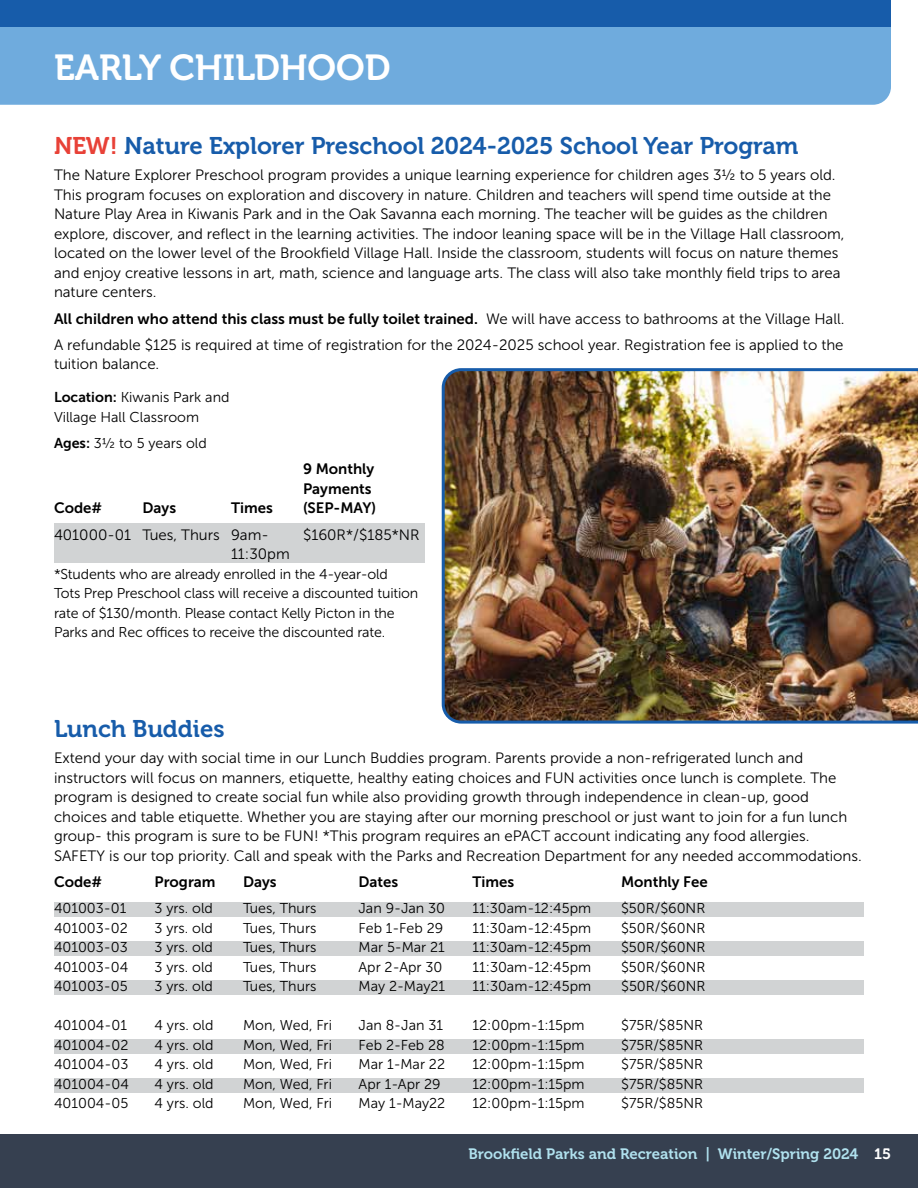
<style>
.page{position:relative;width:918px;height:1188px;background:#fff}
.page>*{position:absolute;margin:0;border:0;box-sizing:border-box;transform-origin:0 0}
.t1{font:36px "Museo 700";color:#fff}
.t2{font:24px "Museo 700";color:#175caa}
.t3{font:15px/19.5px "Museo Sans 300";color:#000}
.t4{font:15px/19.5px "Museo Sans 700";color:#000}
.t5{font:15px "Museo 700";color:#b0e1ee}
.t6{font:14.25px/19.5px "Museo Sans 300";color:#000}
.s1{color:#e84137}
.s2{font-family:"Museo Sans 300"}
.s3{font-family:"Museo Sans 700"}
.s4{color:#fff}
</style>
<div class="page">
<div style="left:0;top:1134px;width:918px;height:54px;background:#364050"></div>
<div style="left:54px;top:524px;width:370px;height:39px;background:#d1d3d4"></div>
<div style="left:0;top:27px;width:891px;height:78px;background:#6fabdd"></div>
<div style="left:0;top:0;width:891px;height:27px;background:#175caa"></div>
<div style="left:54px;top:903px;width:810px;height:14px;background:#d1d3d4"></div>
<div style="left:54px;top:942px;width:810px;height:14px;background:#d1d3d4"></div>
<div style="left:54px;top:981px;width:810px;height:14px;background:#d1d3d4"></div>
<div style="left:54px;top:1039px;width:810px;height:14px;background:#d1d3d4"></div>
<div style="left:54px;top:1078px;width:810px;height:14px;background:#d1d3d4"></div>
<img style="left:441px;top:368px;width:477px;height:356px">
<h1 class="t1" style="left:54px;top:47px;width:338px">EARLY CHILDHOOD</h1>
<h2 class="t2" style="left:54px;top:132px;width:746px"><span class="s1">NEW!</span> Nature Explorer Preschool 2024-2025 School Year Program</h2>
<p class="t3" style="left:54px;top:166px;width:792px">The Nature Explorer Preschool program provides a unique learning experience for children ages 3½ to 5 years old.<br>This program focuses on exploration and discovery in nature. Children and teachers will spend time outside at the Nature Play Area in Kiwanis Park and in the Oak Savanna each morning. The teacher will be guides as the children explore, discover, and reflect in the learning activities. The indoor leaning space will be in the Village Hall classroom, located on the lower level of the Brookfield Village Hall. Inside the classroom, students will focus on nature themes and enjoy creative lessons in art, math, science and language arts. The class will also take monthly field trips to area nature centers.</p>
<p class="t4" style="left:54px;top:309px;width:792px">All children who attend this class must be fully toilet trained. <span class="s2">We will have access to bathrooms at the Village Hall.</span></p>
<p class="t3" style="left:54px;top:335px;width:791px">A refundable $125 is required at time of registration for the 2024-2025 school year. Registration fee is applied to the tuition balance.</p>
<p class="t6" style="left:54px;top:388px;width:177px"><span class="s3">Location:</span> Kiwanis Park and<br>Village Hall Classroom</p>
<p class="t6" style="left:54px;top:434px;width:154px"><span class="s3">Ages:</span> 3½ to 5 years old</p>
<p class="t4" style="left:303px;top:459px;width:73px">9 Monthly<br>Payments</p>
<p class="t4" style="left:54px;top:498px;width:50px">Code#</p>
<p class="t4" style="left:142px;top:498px;width:35px">Days</p>
<p class="t4" style="left:231px;top:498px;width:43px">Times</p>
<p class="t4" style="left:303px;top:498px;width:75px">(SEP-MAY)</p>
<p class="t3" style="left:54px;top:525px;width:216px">401000-01 Tues, Thurs 9am-</p>
<p class="t3" style="left:303px;top:525px;width:118px">$160R*/$185*NR</p>
<p class="t3" style="left:231px;top:544px;width:60px">11:30pm</p>
<p class="t6" style="left:54px;top:564px;width:366px">*Students who are already enrolled in the 4-year-old<br>Tots Prep Preschool class will receive a discounted tuition rate of $130/month. Please contact Kelly Picton in the Parks and Rec offices to receive the discounted rate.</p>
<h2 class="t2" style="left:54px;top:715px;width:172px">Lunch Buddies</h2>
<p class="t3" style="left:54px;top:748px;width:809px">Extend your day with social time in our Lunch Buddies program. Parents provide a non-refrigerated lunch and instructors will focus on manners, etiquette, healthy eating choices and FUN activities once lunch is complete. The program is designed to create social fun while also providing growth through independence in clean-up, good choices and table etiquette. Whether you are staying after our morning preschool or just want to join for a fun lunch group- this program is sure to be FUN! *This program requires an ePACT account indicating any food allergies.<br>SAFETY is our top priority. Call and speak with the Parks and Recreation Department for any needed accommodations.</p>
<p class="t4" style="left:54px;top:872px;width:50px">Code#</p>
<p class="t4" style="left:154px;top:872px;width:63px">Program</p>
<p class="t4" style="left:243px;top:872px;width:35px">Days</p>
<p class="t4" style="left:358px;top:872px;width:41px">Dates</p>
<p class="t4" style="left:472px;top:872px;width:43px">Times</p>
<p class="t4" style="left:621px;top:872px;width:88px">Monthly Fee</p>
<p class="t6" style="left:54px;top:899px;width:74px">401003-01</p>
<p class="t6" style="left:155px;top:899px;width:60px">3 yrs. old</p>
<p class="t6" style="left:243px;top:899px;width:75px">Tues, Thurs</p>
<p class="t6" style="left:359px;top:899px;width:88px">Jan 9-Jan 30</p>
<p class="t6" style="left:473px;top:899px;width:120px">11:30am-12:45pm</p>
<p class="t6" style="left:621px;top:899px;width:86px">$50R/$60NR</p>
<p class="t6" style="left:54px;top:918px;width:75px">401003-02</p>
<p class="t6" style="left:155px;top:918px;width:60px">3 yrs. old</p>
<p class="t6" style="left:243px;top:918px;width:75px">Tues, Thurs</p>
<p class="t6" style="left:359px;top:918px;width:86px">Feb 1-Feb 29</p>
<p class="t6" style="left:473px;top:918px;width:120px">11:30am-12:45pm</p>
<p class="t6" style="left:621px;top:918px;width:86px">$50R/$60NR</p>
<p class="t6" style="left:54px;top:938px;width:75px">401003-03</p>
<p class="t6" style="left:155px;top:938px;width:60px">3 yrs. old</p>
<p class="t6" style="left:243px;top:938px;width:75px">Tues, Thurs</p>
<p class="t6" style="left:359px;top:938px;width:88px">Mar 5-Mar 21</p>
<p class="t6" style="left:473px;top:938px;width:120px">11:30am-12:45pm</p>
<p class="t6" style="left:621px;top:938px;width:86px">$50R/$60NR</p>
<p class="t6" style="left:54px;top:957px;width:76px">401003-04</p>
<p class="t6" style="left:155px;top:957px;width:60px">3 yrs. old</p>
<p class="t6" style="left:243px;top:957px;width:75px">Tues, Thurs</p>
<p class="t6" style="left:359px;top:957px;width:85px">Apr 2-Apr 30</p>
<p class="t6" style="left:473px;top:957px;width:120px">11:30am-12:45pm</p>
<p class="t6" style="left:621px;top:957px;width:86px">$50R/$60NR</p>
<p class="t6" style="left:54px;top:977px;width:75px">401003-05</p>
<p class="t6" style="left:155px;top:977px;width:60px">3 yrs. old</p>
<p class="t6" style="left:243px;top:977px;width:75px">Tues, Thurs</p>
<p class="t6" style="left:359px;top:977px;width:88px">May 2-May21</p>
<p class="t6" style="left:473px;top:977px;width:120px">11:30am-12:45pm</p>
<p class="t6" style="left:621px;top:977px;width:86px">$50R/$60NR</p>
<p class="t6" style="left:54px;top:1016px;width:74px">401004-01</p>
<p class="t6" style="left:155px;top:1016px;width:60px">4 yrs. old</p>
<p class="t6" style="left:243px;top:1016px;width:90px">Mon, Wed, Fri</p>
<p class="t6" style="left:359px;top:1016px;width:86px">Jan 8-Jan 31</p>
<p class="t6" style="left:473px;top:1016px;width:113px">12:00pm-1:15pm</p>
<p class="t6" style="left:621px;top:1016px;width:83px">$75R/$85NR</p>
<p class="t6" style="left:54px;top:1035px;width:76px">401004-02</p>
<p class="t6" style="left:155px;top:1035px;width:60px">4 yrs. old</p>
<p class="t6" style="left:243px;top:1035px;width:90px">Mon, Wed, Fri</p>
<p class="t6" style="left:359px;top:1035px;width:88px">Feb 2-Feb 28</p>
<p class="t6" style="left:473px;top:1035px;width:113px">12:00pm-1:15pm</p>
<p class="t6" style="left:621px;top:1035px;width:83px">$75R/$85NR</p>
<p class="t6" style="left:54px;top:1055px;width:76px">401004-03</p>
<p class="t6" style="left:155px;top:1055px;width:60px">4 yrs. old</p>
<p class="t6" style="left:243px;top:1055px;width:90px">Mon, Wed, Fri</p>
<p class="t6" style="left:359px;top:1055px;width:88px">Mar 1-Mar 22</p>
<p class="t6" style="left:473px;top:1055px;width:113px">12:00pm-1:15pm</p>
<p class="t6" style="left:621px;top:1055px;width:83px">$75R/$85NR</p>
<p class="t6" style="left:54px;top:1074px;width:76px">401004-04</p>
<p class="t6" style="left:155px;top:1074px;width:60px">4 yrs. old</p>
<p class="t6" style="left:243px;top:1074px;width:90px">Mon, Wed, Fri</p>
<p class="t6" style="left:359px;top:1074px;width:83px">Apr 1-Apr 29</p>
<p class="t6" style="left:473px;top:1074px;width:113px">12:00pm-1:15pm</p>
<p class="t6" style="left:621px;top:1074px;width:83px">$75R/$85NR</p>
<p class="t6" style="left:54px;top:1094px;width:76px">401004-05</p>
<p class="t6" style="left:155px;top:1094px;width:60px">4 yrs. old</p>
<p class="t6" style="left:243px;top:1094px;width:90px">Mon, Wed, Fri</p>
<p class="t6" style="left:359px;top:1094px;width:88px">May 1-May22</p>
<p class="t6" style="left:473px;top:1094px;width:113px">12:00pm-1:15pm</p>
<p class="t6" style="left:621px;top:1094px;width:83px">$75R/$85NR</p>
<p class="t5" style="left:469px;top:1145px;width:424px">Brookfield Parks and Recreation | Winter/Spring 2024 <span class="s4">15</span></p>
</div>
